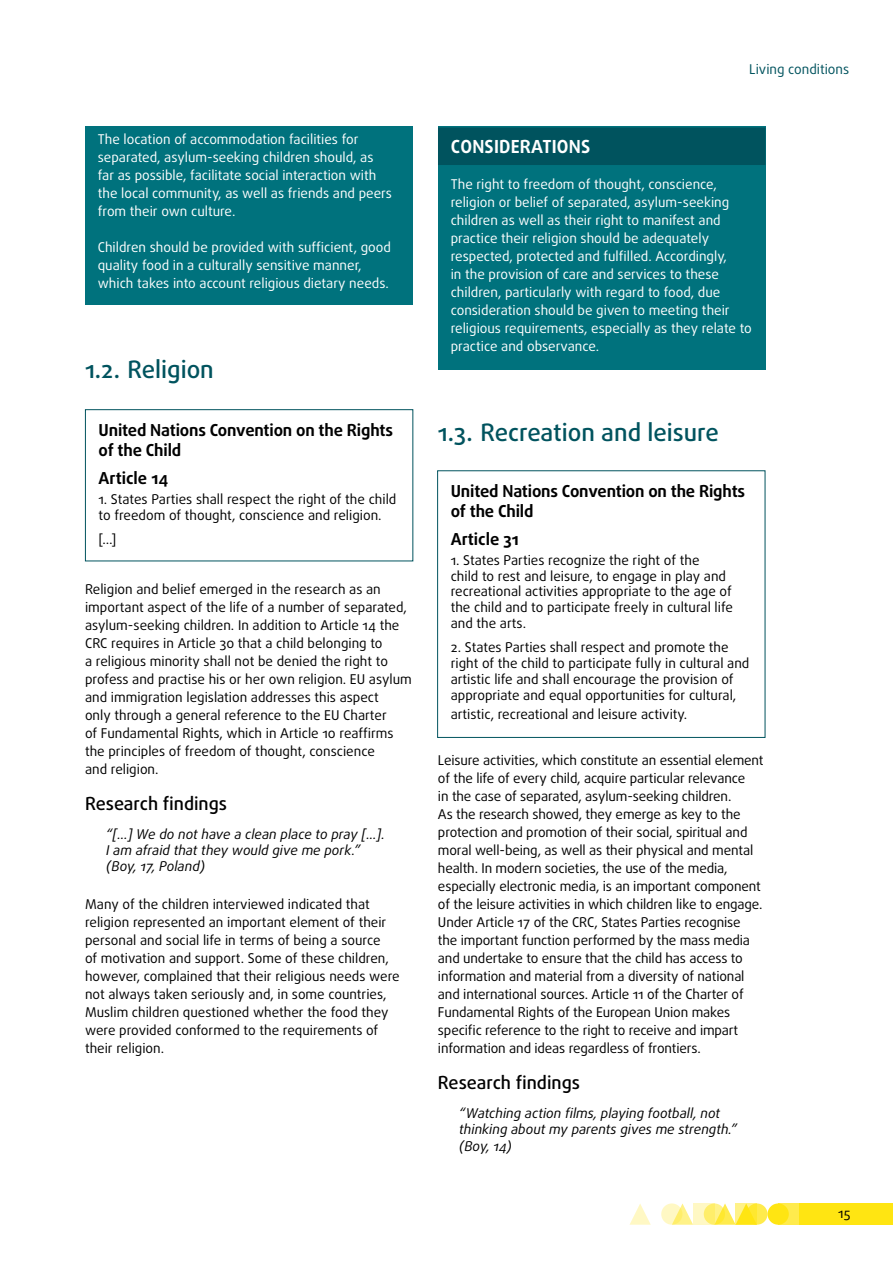
<style>
.page{position:relative;width:893px;height:1263px;background:#fff}
.page>*{position:absolute;margin:0;border:0;box-sizing:border-box;transform-origin:0 0}
.title_2_Nr{font:500 24px "Daxline Pro";color:#00535e}
.title_3{font:500 18px "Daxline Pro";color:#000}
.title_4{font:700 18px "Daxline Pro";letter-spacing:.01em;color:#fff}
.opinion_title{font:700 16.5px/19.8px "Daxline Pro";letter-spacing:-.01em;color:#000}
.Body_EN{font:13.5px/18px "Daxline Pro";color:#000}
.Body_EN-2{font:13.5px/18px "Daxline Pro";color:#fff}
.quotes{font:italic 13.5px/16.2px "Daxline Pro";color:#000}
.opinion_box{font:13.5px/15.8px "Daxline Pro";color:#000}
.t1{font:13.5px "Daxline Pro";color:#00535e}
</style>
<div class="page">
<div style="left:746px;top:1203px;width:21px;height:22px;background:#ffeb4d;border-radius:50%"></div>
<div style="left:778px;top:1203px;width:21px;height:22px;background:#ffeb4d"></div>
<div style="left:799px;top:1203px;width:94px;height:22px;background:#ffe512"></div>
<svg style="left:675px;top:1203px;width:18px;height:22px"></svg>
<svg style="left:629px;top:1204px;width:22px;height:21px"></svg>
<div style="left:767px;top:1203px;width:22px;height:22px;background:#ffe512;border-radius:50%"></div>
<svg style="left:718px;top:1203px;width:18px;height:22px"></svg>
<svg style="left:704px;top:1203px;width:21px;height:22px"></svg>
<svg style="left:661px;top:1203px;width:21px;height:22px"></svg>
<svg style="left:736px;top:1203px;width:21px;height:22px"></svg>
<svg style="left:693px;top:1203px;width:21px;height:22px"></svg>
<div style="left:85px;top:126px;width:327px;height:178px;background:#00727d"></div>
<div style="left:438px;top:126px;width:327px;height:244px;background:#00727d"></div>
<div style="left:438px;top:127px;width:327px;height:38px;background:#00535e"></div>
<div style="left:437px;top:470px;width:328px;height:268px;border:1px solid #00535e"></div>
<div style="left:85px;top:409px;width:328px;height:152px;border:1px solid #00535e"></div>
<p class="Body_EN-2" style="left:98px;top:130px;width:296px">The location of accommodation facilities for separated, asylum-seeking children should, as far as possible, facilitate social interaction with the local community, as well as friends and peers from their own culture.</p>
<p class="Body_EN-2" style="left:98px;top:238px;width:295px">Children should be provided with sufficient, good quality food in a culturally sensitive manner, which takes into account religious dietary needs.</p>
<p class="title_2_Nr" style="left:85px;top:353px;width:130px">1.2. Religion</p>
<p class="opinion_title" style="left:99px;top:420px;width:296px">United Nations Convention on the Rights of the Child</p>
<p class="opinion_title" style="left:99px;top:468px;width:71px">Article 14</p>
<p class="opinion_box" style="left:99px;top:491px;width:299px">1. States Parties shall respect the right of the child to freedom of thought, conscience and religion.</p>
<p class="opinion_box" style="left:99px;top:531px;width:19px">[…]</p>
<p class="Body_EN" style="left:85px;top:580px;width:328px">Religion and belief emerged in the research as an important aspect of the life of a number of separated, asylum-seeking children. In addition to Article 14 the CRC requires in Article 30 that a child belonging to<br>a religious minority shall not be denied the right to profess and practise his or her own religion. EU asylum and immigration legislation addresses this aspect<br>only through a general reference to the EU Charter<br>of Fundamental Rights, which in Article 10 reaffirms the principles of freedom of thought, conscience<br>and religion.</p>
<p class="title_3" style="left:85px;top:792px;width:144px">Research findings</p>
<p class="quotes" style="left:106px;top:826px;width:280px">“[…] We do not have a clean place to pray [...].<br>I am afraid that they would give me pork.” (Boy, 17, Poland)</p>
<p class="Body_EN" style="left:85px;top:895px;width:316px">Many of the children interviewed indicated that religion represented an important element of their personal and social life in terms of being a source<br>of motivation and support. Some of these children, however, complained that their religious needs were not always taken seriously and, in some countries, Muslim children questioned whether the food they were provided conformed to the requirements of their religion.</p>
<p class="t1" style="left:749px;top:61px;width:101px">Living conditions</p>
<p class="title_4" style="left:451px;top:135px;width:141px">CONSIDERATIONS</p>
<p class="Body_EN-2" style="left:451px;top:175px;width:303px">The right to freedom of thought, conscience, religion or belief of separated, asylum-seeking children as well as their right to manifest and practice their religion should be adequately respected, protected and fulfilled. Accordingly,<br>in the provision of care and services to these children, particularly with regard to food, due consideration should be given to meeting their religious requirements, especially as they relate to practice and observance.</p>
<p class="title_2_Nr" style="left:438px;top:416px;width:282px">1.3. Recreation and leisure</p>
<p class="opinion_title" style="left:451px;top:481px;width:296px">United Nations Convention on the Rights of the Child</p>
<p class="opinion_title" style="left:451px;top:529px;width:70px">Article 31</p>
<p class="Body_EN" style="left:451px;top:552px;width:284px;line-height:15.8px">1. States Parties recognize the right of the<br>child to rest and leisure, to engage in play and recreational activities appropriate to the age of the child and to participate freely in cultural life and the arts.</p>
<p class="Body_EN" style="left:451px;top:640px;width:300px;line-height:15.8px">2. States Parties shall respect and promote the right of the child to participate fully in cultural and artistic life and shall encourage the provision of appropriate and equal opportunities for cultural,</p>
<p class="Body_EN" style="left:451px;top:705px;width:238px">artistic, recreational and leisure activity.</p>
<p class="Body_EN" style="left:438px;top:751px;width:327px">Leisure activities, which constitute an essential element of the life of every child, acquire particular relevance<br>in the case of separated, asylum-seeking children.<br>As the research showed, they emerge as key to the protection and promotion of their social, spiritual and moral well-being, as well as their physical and mental health. In modern societies, the use of the media, especially electronic media, is an important component of the leisure activities in which children like to engage.<br>Under Article 17 of the CRC, States Parties recognise the important function performed by the mass media and undertake to ensure that the child has access to information and material from a diversity of national and international sources. Article 11 of the Charter of Fundamental Rights of the European Union makes specific reference to the right to receive and impart information and ideas regardless of frontiers.</p>
<p class="title_3" style="left:438px;top:1071px;width:144px">Research findings</p>
<p class="quotes" style="left:459px;top:1105px;width:279px">“Watching action films, playing football, not thinking about my parents gives me strength.” (Boy, 14)</p>
<p class="Body_EN" style="left:838px;top:1204px;width:14px">15</p>
</div>
